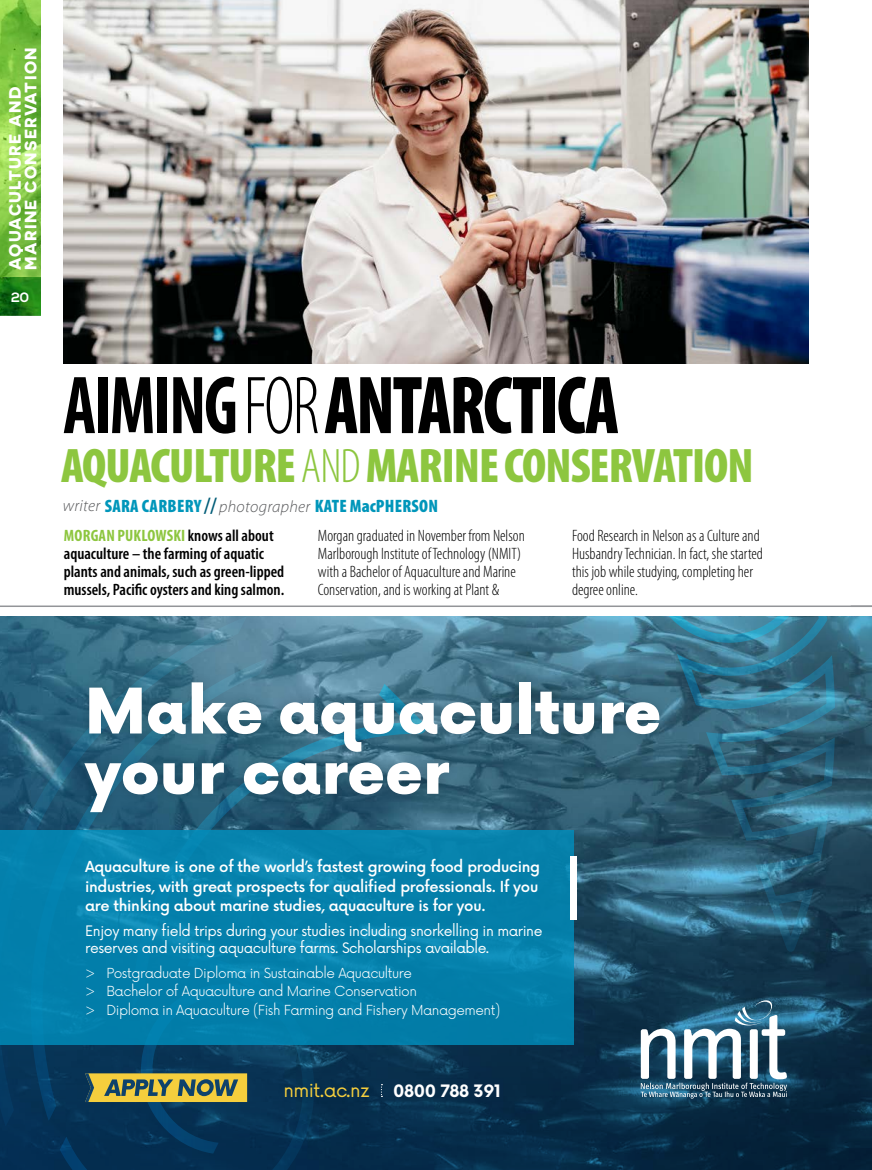
<style>
.page{position:relative;width:872px;height:1170px;background:#fff}
.page>*{position:absolute;margin:0;border:0;box-sizing:border-box;transform-origin:0 0}
.t1{font:900 condensed 82.8px "Myriad Pro";letter-spacing:-.03em;color:#000;scale:.87 1}
.t2{font:900 61.2px/60.3px "Now";color:#fff}
.t3{font:900 condensed 48.75px "Myriad Pro";letter-spacing:-.02em;color:#8dc63f}
.t4{font:18.9px "Now";letter-spacing:-.03em;color:#f5ce3d}
.t5{font:900 condensed 18px "Myriad Pro";letter-spacing:.015em;color:#0096ba}
.t6{font:300 condensed 16.5px/18px "Myriad Pro";color:#000}
.t7{font:600 condensed 16.5px/18px "Myriad Pro";color:#000}
.t8{font:700 16.5px/15.8px "Novecentosanswide";letter-spacing:.08em;color:#fff}
.t9{font:500 14.85px/19.5px "Now";letter-spacing:-.02em;color:#fff}
.t10{font:14.1px/17px "Now";letter-spacing:-.03em;color:#fff}
.t11{font:300 13.5px/18.3px "Now";letter-spacing:-.035em;color:#fff}
.t12{font:700 13.5px "Nexa";color:#fff}
.s1{font-weight:700}
.s2{font-weight:300}
.s3{font-weight:300;font-style:italic;font-stretch:normal;font-size:16.5px;color:#58595b}
.s4{font-weight:600;font-size:22.5px;color:#005c77}
.s5{font-weight:700;color:#8dc63f}
.s6{font-weight:700;font-size:16.65px;color:#fff}
</style>
<div class="page">
<hr style="left:0;top:605px;width:872px;height:2px;background:#939598">
<img style="left:0;top:0;width:40px;height:316px">
<img style="left:0;top:277px;width:40px;height:38px">
<img style="left:64px;top:0;width:744px;height:364px">
<img style="left:247px;top:617px;width:625px;height:122px">
<svg style="left:0;top:739px;width:872px;height:430px;background:#113852"></svg>
<svg style="left:60px;top:1044px;width:254px;height:125px;background:#063356"></svg>
<svg style="left:0;top:617px;width:247px;height:509px;background:#235673"></svg>
<svg style="left:661px;top:617px;width:174px;height:334px;background:#30677f"></svg>
<div style="left:75px;top:670px;width:595px;height:152px;background:#000;opacity:.16"></div>
<div style="left:277px;top:1075px;width:100px;height:30px;background:#062e4c"></div>
<svg style="left:381px;top:1083px;width:1px;height:13px"></svg>
<svg style="left:85px;top:1073px;width:162px;height:28px;background:#ada14a"></svg>
<svg style="left:641px;top:1000px;width:146px;height:98px"></svg>
<div style="left:0;top:830px;width:573px;height:214px;background:#0480ab"></div>
<div style="left:570px;top:855px;width:7px;height:64px;background:#fff"></div>
<p class="t8" style="left:7px;top:270px;width:224px;rotate:-90deg">AQUACULTURE AND<br>MARINE CONSERVATION</p>
<p class="t12" style="left:11px;top:289px;width:20px">20</p>
<h1 class="t1" style="left:63px;top:352px;width:640px"><span class="s1">AIMING</span> <span class="s2">FOR</span> ANTARCTICA</h1>
<h3 class="t3" style="left:61px;top:434px;width:694px">AQUACULTURE <span class="s2">AND</span> MARINE CONSERVATION</h3>
<p class="t5" style="left:63px;top:494px;width:377px"><span class="s3">writer</span> SARA CARBERY <span class="s4">//</span> <span class="s3">photographer</span> KATE MacPHERSON</p>
<p class="t7" style="left:64px;top:526px;width:222px"><span class="s5">MORGAN PUKLOWSKI</span> knows all about aquaculture – the farming of aquatic plants and animals, such as green-lipped mussels, Pacific oysters and king salmon.</p>
<p class="t6" style="left:318px;top:526px;width:208px">Morgan graduated in November from Nelson Marlborough Institute of Technology (NMIT) with a Bachelor of Aquaculture and Marine Conservation, and is working at Plant &amp;</p>
<p class="t6" style="left:572px;top:526px;width:192px">Food Research in Nelson as a Culture and Husbandry Technician. In fact, she started this job while studying, completing her degree online.</p>
<h2 class="t2" style="left:85px;top:681px;width:578px">Make aquaculture your career</h2>
<p class="t9" style="left:85px;top:856px;width:457px">Aquaculture is one of the world’s fastest growing food producing industries, with great prospects for qualified professionals. If you are thinking about marine studies, aquaculture is for you.</p>
<p class="t10" style="left:85px;top:921px;width:459px">Enjoy many field trips during your studies including snorkelling in marine reserves and visiting aquaculture farms. Scholarships available.</p>
<p class="t11" style="left:85px;top:963px;width:417px">&gt; Postgraduate Diploma in Sustainable Aquaculture<br>&gt; Bachelor of Aquaculture and Marine Conservation<br>&gt; Diploma in Aquaculture (Fish Farming and Fishery Management)</p>
<p class="t4" style="left:283px;top:1074px;width:219px">nmit.ac.nz <span class="s6">0800 788 391</span></p>
</div>
